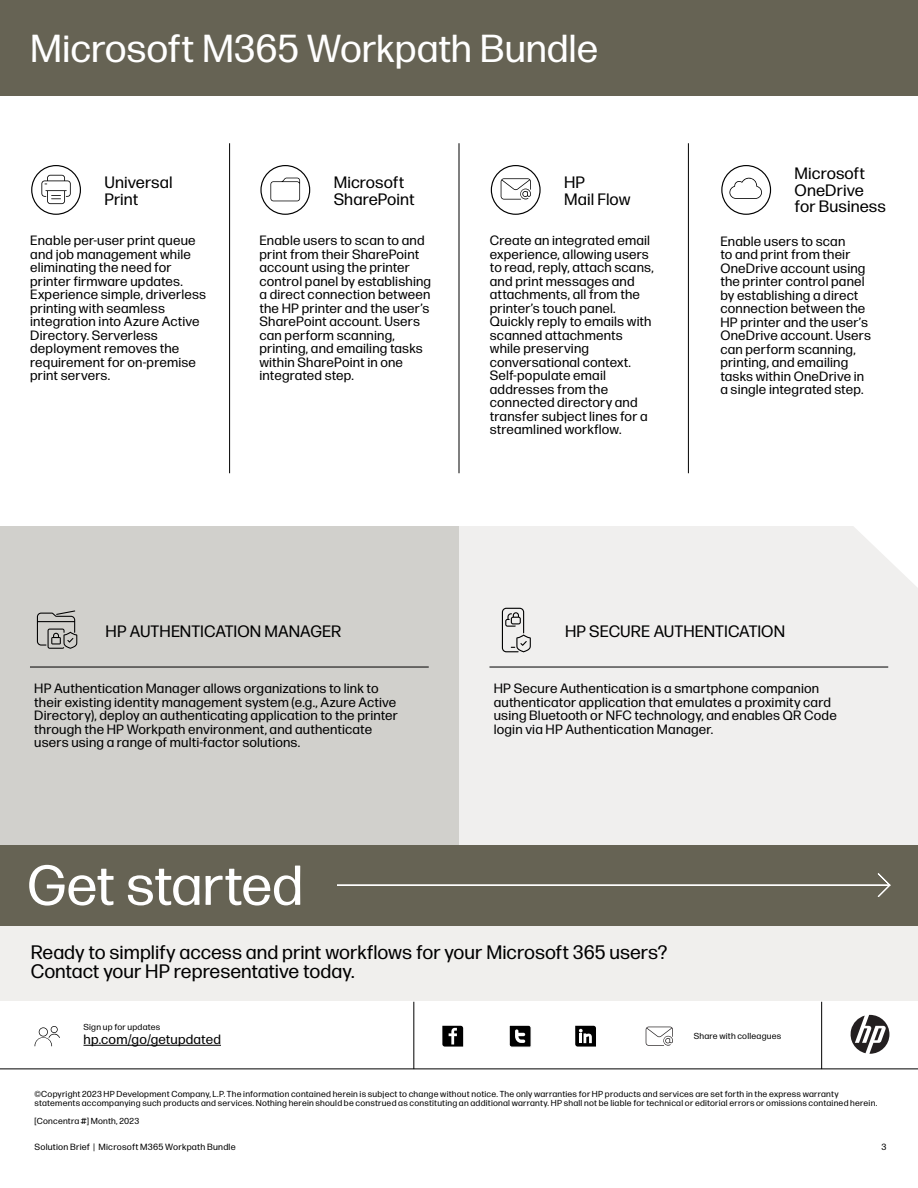
<style>
.page{position:relative;width:918px;height:1188px;background:#fff}
.page>*{position:absolute;margin:0;border:0;box-sizing:border-box;transform-origin:0 0}
.t1{font:56.1px "Forma DJR Micro";letter-spacing:-.015em;color:#fff}
.t2{font:39px "Forma DJR Micro";letter-spacing:-.005em;color:#fff}
.t3{font:19.5px/19.5px "Forma DJR Micro";color:#000}
.t4{font:16.5px/16.5px "Forma DJR Micro";letter-spacing:.005em;color:#000}
.t5{font:13.5px/13.5px "Forma DJR Micro";letter-spacing:.01em;color:#000}
.t6{font:9px "Forma DJR Micro";letter-spacing:.025em;color:#000}
.t7{font:8.7px/9px "Forma DJR Micro";letter-spacing:.025em;color:#000}
</style>
<div class="page">
<div style="left:721px;top:165px;width:50px;height:50px;border:1px solid #000;border-radius:50%"></div>
<div style="left:0;top:526px;width:459px;height:324px;background:#d1d0cc"></div>
<div style="left:459px;top:526px;width:459px;height:324px;background:#f0efee"></div>
<svg style="left:37px;top:610px;width:40px;height:39px"></svg>
<hr style="left:30px;top:667px;width:399px;height:1px;background:#000">
<hr style="left:489px;top:667px;width:399px;height:1px;background:#000">
<svg style="left:502px;top:608px;width:29px;height:44px"></svg>
<svg style="left:854px;top:526px;width:64px;height:61px"></svg>
<div style="left:0;top:0;width:918px;height:95px;background:#666354"></div>
<div style="left:0;top:920px;width:918px;height:81px;background:#f0efed"></div>
<hr style="left:0;top:1069px;width:918px;height:1px;background:#000">
<svg style="left:442px;top:1026px;width:21px;height:21px"></svg>
<svg style="left:509px;top:1025px;width:22px;height:22px"></svg>
<svg style="left:575px;top:1026px;width:21px;height:21px"></svg>
<svg style="left:646px;top:1027px;width:27px;height:19px"></svg>
<div style="left:0;top:845px;width:918px;height:81px;background:#666354"></div>
<svg style="left:337px;top:873px;width:553px;height:24px"></svg>
<hr style="left:84px;top:1045px;width:137px;height:1px;background:#000">
<svg style="left:850px;top:1015px;width:39px;height:39px"></svg>
<hr style="left:414px;top:1002px;width:1px;height:67px;background:#000">
<hr style="left:821px;top:1002px;width:1px;height:67px;background:#000">
<svg style="left:35px;top:1026px;width:25px;height:20px"></svg>
<div style="left:31px;top:165px;width:50px;height:50px;border:1px solid #000;border-radius:50%"></div>
<svg style="left:41px;top:175px;width:30px;height:29px"></svg>
<div style="left:260px;top:165px;width:50px;height:50px;border:1px solid #000;border-radius:50%"></div>
<svg style="left:270px;top:178px;width:30px;height:23px"></svg>
<div style="left:491px;top:165px;width:50px;height:50px;border:1px solid #000;border-radius:50%"></div>
<svg style="left:501px;top:178px;width:30px;height:22px"></svg>
<hr style="left:459px;top:143px;width:1px;height:330px;background:#000">
<hr style="left:688px;top:143px;width:1px;height:330px;background:#000">
<hr style="left:229px;top:143px;width:1px;height:330px;background:#000">
<svg style="left:729px;top:178px;width:33px;height:21px"></svg>
<h2 class="t2" style="left:30px;top:21px;width:570px">Microsoft M365 Workpath Bundle</h2>
<p class="t4" style="left:104px;top:173px;width:70px">Universal<br>Print</p>
<p class="t5" style="left:30px;top:233px;width:177px">Enable per-user print queue and job management while eliminating the need for printer firmware updates.<br>Experience simple, driverless printing with seamless integration into Azure Active<br>Directory. Serverless deployment removes the requirement for on-premise print servers.</p>
<p class="t4" style="left:334px;top:173px;width:82px">Microsoft<br>SharePoint</p>
<p class="t5" style="left:260px;top:233px;width:173px">Enable users to scan to and print from their SharePoint account using the printer control panel by establishing a direct connection between the HP printer and the user’s<br>SharePoint account. Users can perform scanning, printing, and emailing tasks within SharePoint in one integrated step.</p>
<p class="t4" style="left:564px;top:173px;width:68px">HP<br>Mail Flow</p>
<p class="t5" style="left:490px;top:233px;width:165px">Create an integrated email experience, allowing users to read, reply, attach scans, and print messages and attachments, all from the printer’s touch panel.<br>Quickly reply to emails with scanned attachments while preserving conversational context.<br>Self-populate email addresses from the connected directory and transfer subject lines for a streamlined workflow.</p>
<p class="t4" style="left:795px;top:164px;width:93px">Microsoft<br>OneDrive for Business</p>
<p class="t5" style="left:720px;top:234px;width:152px">Enable users to scan<br>to and print from their<br>OneDrive account using the printer control panel by establishing a direct connection between the<br>HP printer and the user’s<br>OneDrive account. Users can perform scanning, printing, and emailing tasks within OneDrive in a single integrated step.</p>
<p class="t4" style="left:106px;top:622px;width:237px">HP AUTHENTICATION MANAGER</p>
<p class="t4" style="left:565px;top:622px;width:222px">HP SECURE AUTHENTICATION</p>
<p class="t5" style="left:34px;top:681px;width:365px">HP Authentication Manager allows organizations to link to their existing identity management system (e.g., Azure Active Directory), deploy an authenticating application to the printer through the HP Workpath environment, and authenticate users using a range of multi-factor solutions.</p>
<p class="t5" style="left:494px;top:681px;width:345px">HP Secure Authentication is a smartphone companion authenticator application that emulates a proximity card using Bluetooth or NFC technology, and enables QR Code login via HP Authentication Manager.</p>
<h1 class="t1" style="left:27px;top:845px;width:278px">Get started</h1>
<h3 class="t3" style="left:31px;top:941px;width:638px">Ready to simplify access and print workflows for your Microsoft 365 users?<br>Contact your HP representative today.</h3>
<p class="t7" style="left:84px;top:1022px;width:78px">Sign up for updates</p>
<p class="t5" style="left:84px;top:1031px;width:139px">hp.com/go/getupdated</p>
<p class="t7" style="left:694px;top:1031px;width:89px">Share with colleagues</p>
<p class="t7" style="left:35px;top:1089px;width:844px">©Copyright 2023 HP Development Company, L.P. The information contained herein is subject to change without notice. The only warranties for HP products and services are set forth in the express warranty statements accompanying such products and services. Nothing herein should be construed as constituting an additional warranty. HP shall not be liable for technical or editorial errors or omissions contained herein.</p>
<p class="t7" style="left:35px;top:1116px;width:106px">[Concentra #] Month, 2023</p>
<p class="t6" style="left:34px;top:1140px;width:203px">Solution Brief | Microsoft M365 Workpath Bundle</p>
<p class="t6" style="left:881px;top:1140px;width:6px">3</p>
</div>
